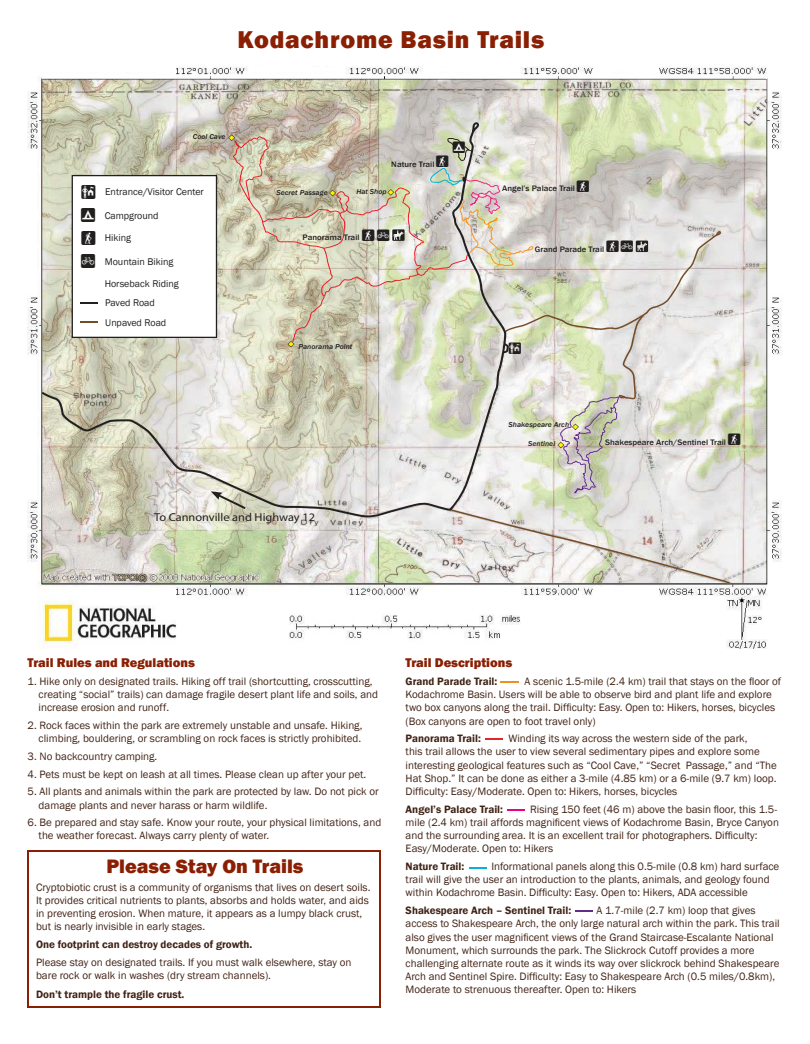
<style>
.page{position:relative;width:810px;height:1044px;background:#fff}
.page>*{position:absolute;margin:0;border:0;box-sizing:border-box;transform-origin:0 0}
.t1{font:800 25px "Franklin Gothic";letter-spacing:.03em;color:#8a1f03}
.t2{font:800 20px "Franklin Gothic";color:#8a1f03}
.t3{font:14px/23.1px "ESRIUS Forestry 1";color:#221f1f;text-align:justify}
.t4{font:800 13px "Franklin Gothic";color:#8a1f03}
.t5{font:11.5px "Myriad Pro";color:#221f1f;scale:1.07 1}
.t6{font:11.5px "ESRIUS Forestry 1";color:#221f1f;scale:1.07 1}
.t7{font:11px/13.2px "Franklin Gothic";color:#412316}
.t8{font:600 11px "Franklin Gothic";color:#412316}
.t9{font:10px/18.3px "Franklin Gothic";color:#221f1f}
.t10{font:500 8.2px "Franklin Gothic";color:#221f1f;scale:1.07 1}
.t11{font:italic 500 7.3px "Franklin Gothic";color:#221f1f;scale:1.07 1}
</style>
<div class="page">
<svg style="left:27px;top:850px;width:354px;height:158px"></svg>
<img style="left:27px;top:66px;width:755px;height:583px">
<img style="left:42px;top:74px;width:724px;height:6px">
<img style="left:42px;top:80px;width:724px;height:503px">
<img style="left:766px;top:109px;width:1px;height:474px">
<svg style="left:42px;top:122px;width:464px;height:395px;background:#cdcab7"></svg>
<div style="left:729px;top:434px;width:10px;height:10px;background:#fff"></div>
<svg style="left:72px;top:135px;width:658px;height:448px;background:#d9d7ca"></svg>
<svg style="left:501px;top:681px;width:18px;height:2px"></svg>
<svg style="left:485px;top:738px;width:18px;height:2px"></svg>
<svg style="left:575px;top:910px;width:18px;height:2px"></svg>
<svg style="left:469px;top:867px;width:18px;height:2px"></svg>
<svg style="left:507px;top:809px;width:18px;height:2px"></svg>
<h1 class="t1" style="left:238px;top:29px;width:308px">Kodachrome Basin Trails</h1>
<p class="t11" style="left:193px;top:134px;width:32px">Cool Cave</p>
<p class="t3" style="left:81px;top:183px;width:16px">@ 9<br>F G</p>
<p class="t9" style="left:105px;top:183px;width:100px">Entrance/Visitor Center</p>
<p class="t9" style="left:105px;top:207px;width:55px">Campground</p>
<p class="t9" style="left:105px;top:229px;width:28px">Hiking</p>
<p class="t9" style="left:105px;top:253px;width:70px">Mountain Biking</p>
<p class="t9" style="left:105px;top:275px;width:76px">Horseback Riding<br>Paved Road</p>
<p class="t9" style="left:105px;top:314px;width:63px">Unpaved Road</p>
<p class="t6" style="left:453px;top:143px;width:13px">9</p>
<p class="t6" style="left:436px;top:156px;width:13px">F</p>
<p class="t10" style="left:391px;top:161px;width:42px">Nature Trail</p>
<p class="t11" style="left:277px;top:190px;width:49px">Secret Passage</p>
<p class="t11" style="left:356px;top:189px;width:30px">Hat Shop</p>
<p class="t6" style="left:362px;top:230px;width:27px">FG</p>
<p class="t10" style="left:303px;top:234px;width:55px">Panorama Trail</p>
<p class="t11" style="left:298px;top:343px;width:52px">Panorama Point</p>
<p class="t5" style="left:154px;top:513px;width:152px">To Cannonville and Highway 12</p>
<p class="t6" style="left:577px;top:181px;width:13px">F</p>
<p class="t10" style="left:502px;top:185px;width:70px">Angel’s Palace Trail</p>
<p class="t6" style="left:606px;top:241px;width:26px">FG</p>
<p class="t10" style="left:535px;top:246px;width:66px">Grand Parade Trail</p>
<p class="t6" style="left:509px;top:343px;width:13px">@</p>
<p class="t11" style="left:509px;top:421px;width:58px">Shakespeare Arch</p>
<p class="t11" style="left:528px;top:440px;width:27px">Sentinel</p>
<p class="t10" style="left:605px;top:439px;width:115px">Shakespeare Arch/Sentinel Trail</p>
<p class="t6" style="left:728px;top:434px;width:13px">F</p>
<p class="t4" style="left:28px;top:657px;width:169px">Trail Rules and Regulations</p>
<p class="t7" style="left:39px;top:675px;width:341px;text-indent:-11px">1. Hike only on designated trails. Hiking off trail (shortcutting, crosscutting, creating “social” trails) can damage fragile desert plant life and soils, and increase erosion and runoff.</p>
<p class="t7" style="left:28px;top:719px;width:336px;text-align:right">2. Rock faces within the park are extremely unstable and unsafe. Hiking, climbing, bouldering, or scrambling on rock faces is strictly prohibited.</p>
<p class="t7" style="left:28px;top:750px;width:131px">3. No backcountry camping.</p>
<p class="t7" style="left:28px;top:768px;width:340px">4. Pets must be kept on leash at all times. Please clean up after your pet.</p>
<p class="t7" style="left:39px;top:786px;width:342px;text-indent:-11px">5. All plants and animals within the park are protected by law. Do not pick or damage plants and never harass or harm wildlife.</p>
<p class="t7" style="left:39px;top:817px;width:344px;text-indent:-11px">6. Be prepared and stay safe. Know your route, your physical limitations, and the weather forecast. Always carry plenty of water.</p>
<h2 class="t2" style="left:106px;top:858px;width:199px">Please Stay On Trails</h2>
<p class="t7" style="left:36px;top:881px;width:336px">Cryptobiotic crust is a community of organisms that lives on desert soils.<br>It provides critical nutrients to plants, absorbs and holds water, and aids in preventing erosion. When mature, it appears as a lumpy black crust, but is nearly invisible in early stages.</p>
<p class="t8" style="left:36px;top:940px;width:218px">One footprint can destroy decades of growth.</p>
<p class="t7" style="left:36px;top:956px;width:317px">Please stay on designated trails. If you must walk elsewhere, stay on bare rock or walk in washes (dry stream channels).</p>
<p class="t8" style="left:36px;top:990px;width:150px">Don’t trample the fragile crust.</p>
<p class="t4" style="left:406px;top:657px;width:108px">Trail Descriptions</p>
<p class="t8" style="left:406px;top:677px;width:93px">Grand Parade Trail:</p>
<p class="t7" style="left:406px;top:675px;width:377px;text-indent:119px">A scenic 1.5-mile (2.4 km) trail that stays on the loor of Kodachrome Basin. Users will be able to observe bird and plant life and explore two box canyons along the trail. Dificulty: Easy. Open to: Hikers, horses, bicycles (Box canyons are open to foot travel only)</p>
<p class="t8" style="left:406px;top:734px;width:77px">Panorama Trail:</p>
<p class="t7" style="left:406px;top:733px;width:373px;text-indent:103px">Winding its way across the western side of the park,<br>this trail allows the user to view several sedimentary pipes and explore some interesting geological features such as “Cool Cave,” “Secret Passage,” and “The Hat Shop.” It can be done as either a 3-mile (4.85 km) or a 6-mile (9.7 km) loop.<br>Dificulty: Easy/Moderate. Open to: Hikers, horses, bicycles</p>
<p class="t8" style="left:406px;top:804px;width:99px">Angel’s Palace Trail:</p>
<p class="t7" style="left:406px;top:803px;width:375px;text-indent:124px">Rising 150 feet (46 m) above the basin l oor, this 1.5- mile (2.4 km) trail affords magniicent views of Kodachrome Basin, Bryce Canyon and the surrounding area. It is an excellent trail for photographers. Dificulty:<br>Easy/Moderate. Open to: Hikers</p>
<p class="t8" style="left:406px;top:862px;width:60px">Nature Trail:</p>
<p class="t7" style="left:406px;top:860px;width:375px;text-indent:86px">Informational panels along this 0.5-mile (0.8 km) hard surface trail will give the user an introduction to the plants, animals, and geology found within Kodachrome Basin. Dificulty: Easy. Open to: Hikers, ADA accessible</p>
<p class="t8" style="left:406px;top:906px;width:167px">Shakespeare Arch – Sentinel Trail:</p>
<p class="t7" style="left:406px;top:904px;width:376px;text-indent:191px">A 1.7-mile (2.7 km) loop that gives access to Shakespeare Arch, the only large natural arch within the park. This trail also gives the user magniicent views of the Grand Staircase-Escalante National Monument, which surrounds the park. The Slickrock Cutoff provides a more challenging alternate route as it winds its way over slickrock behind Shakespeare Arch and Sentinel Spire. Dificulty: Easy to Shakespeare Arch (0.5 miles/0.8km), Moderate to strenuous thereafter. Open to: Hikers</p>
</div>
